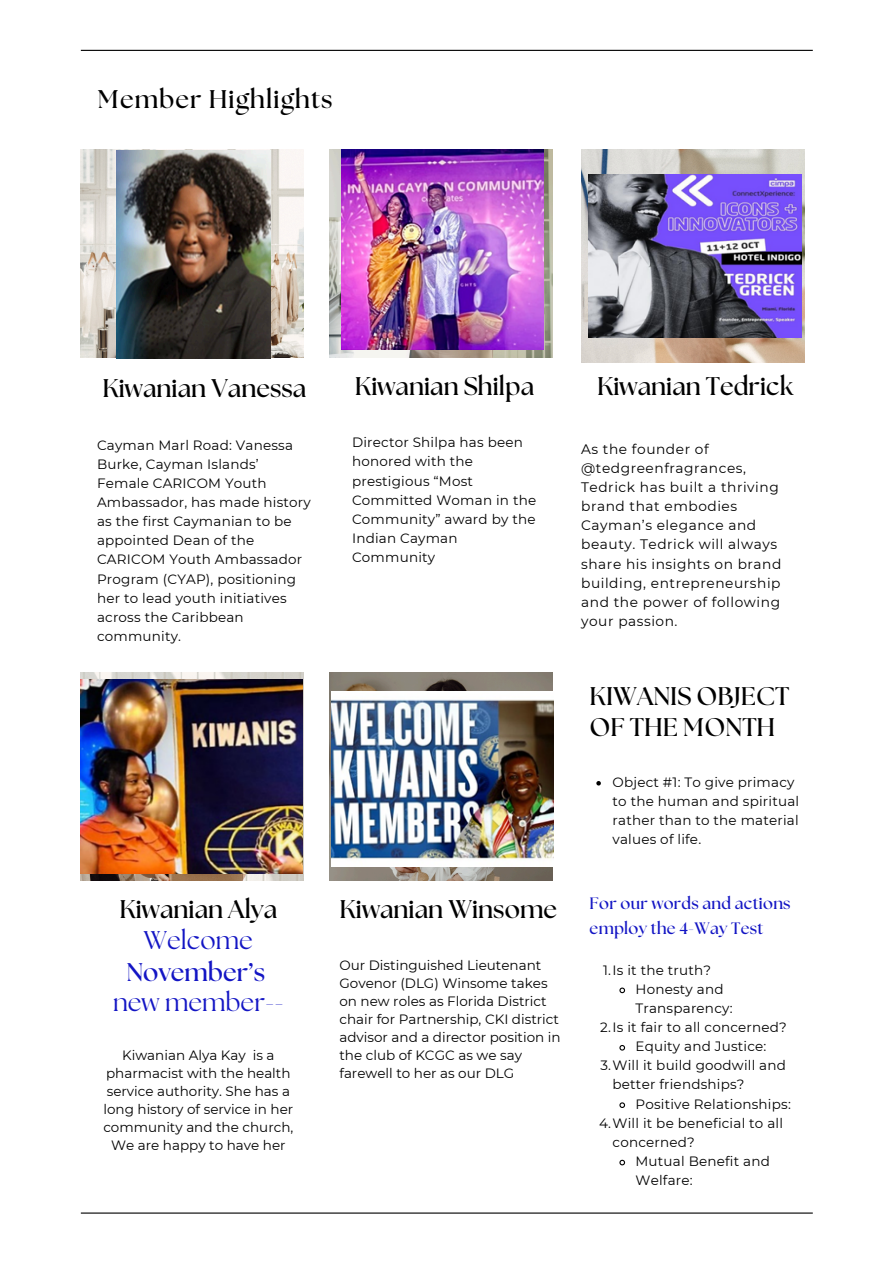
<style>
.page{position:relative;width:894px;height:1264px;background:#fff}
.page>*{position:absolute;margin:0;border:0;box-sizing:border-box;transform-origin:0 0}
.t1{font:700 25.5px/31.5px "The Seasons";color:#000}
.t2{font:700 25.5px/31.5px "The Seasons";color:#1315c4;text-align:center}
.t3{font:700 25.5px "The Seasons";letter-spacing:.04em;color:#000}
.t4{font:25.5px "The Seasons";color:#1315c4}
.t5{font:700 16.5px/24.8px "The Seasons";letter-spacing:.015em;color:#1315c4}
.t6{font:13.8px/19.2px "Montserrat";letter-spacing:.04em;color:#000}
.t7{font:13.5px/19.2px "Montserrat";letter-spacing:.015em;color:#000}
.s1{font-weight:400}
</style>
<div class="page">
<hr style="left:81px;top:50px;width:731px;height:1px;background:#000">
<hr style="left:81px;top:1212px;width:731px;height:1px;background:#000">
<svg style="left:596px;top:781px;width:4px;height:4px"></svg>
<svg style="left:619px;top:987px;width:6px;height:7px"></svg>
<svg style="left:619px;top:1045px;width:6px;height:6px"></svg>
<svg style="left:619px;top:1102px;width:6px;height:6px"></svg>
<svg style="left:619px;top:1159px;width:6px;height:7px"></svg>
<img style="left:81px;top:149px;width:223px;height:209px">
<img style="left:81px;top:672px;width:223px;height:208px">
<img style="left:329px;top:149px;width:223px;height:209px">
<img style="left:581px;top:149px;width:222px;height:213px">
<img style="left:329px;top:672px;width:223px;height:208px">
<img style="left:116px;top:150px;width:154px;height:208px">
<img style="left:342px;top:149px;width:201px;height:201px">
<img style="left:588px;top:174px;width:213px;height:163px">
<img style="left:331px;top:691px;width:223px;height:175px">
<img style="left:81px;top:680px;width:221px;height:193px">
<p class="t3" style="left:98px;top:87px;width:236px">Member Highlights</p>
<h1 class="t1" style="left:102px;top:374px;width:205px">Kiwanian Vanessa</h1>
<p class="t7" style="left:97px;top:435px;width:215px">Cayman Marl Road: Vanessa<br>Burke, Cayman Islands’<br>Female CARICOM Youth<br>Ambassador, has made history as the first Caymanian to be appointed Dean of the<br>CARICOM Youth Ambassador<br>Program (CYAP), positioning her to lead youth initiatives across the Caribbean community.</p>
<p class="t1" style="left:119px;top:894px;width:159px">Kiwanian Alya</p>
<p class="t2" style="left:126px;top:925px;width:140px"><span class="s1">Welcome<br></span>November’s</p>
<p class="t4" style="left:113px;top:990px;width:172px">new member--</p>
<p class="t7" style="left:103px;top:1045px;width:191px;line-height:18px;text-align:center">Kiwanian Alya Kay is a pharmacist with the health service authority. She has a long history of service in her community and the church,<br>We are happy to have her</p>
<p class="t1" style="left:355px;top:371px;width:181px">Kiwanian Shilpa</p>
<p class="t7" style="left:352px;top:433px;width:186px">Director Shilpa has been honored with the prestigious “Most<br>Committed Woman in the<br>Community” award by the<br>Indian Cayman<br>Community</p>
<p class="t1" style="left:597px;top:371px;width:198px">Kiwanian Tedrick</p>
<p class="t6" style="left:581px;top:439px;width:202px">As the founder of @tedgreenfragrances,<br>Tedrick has built a thriving brand that embodies<br>Cayman’s elegance and beauty. Tedrick will always share his insights on brand building, entrepreneurship and the power of following your passion.</p>
<p class="t1" style="left:339px;top:894px;width:219px">Kiwanian Winsome</p>
<p class="t7" style="left:339px;top:955px;width:223px;line-height:18px">Our Distinguished Lieutenant<br>Govenor (DLG) Winsome takes on new roles as Florida District chair for Partnership, CKI district advisor and a director position in the club of KCGC as we say farewell to her as our DLG</p>
<p class="t1" style="left:589px;top:681px;width:201px">KIWANIS OBJECT<br>OF THE MONTH</p>
<p class="t7" style="left:612px;top:772px;width:188px">Object #1: To give primacy to the human and spiritual rather than to the material values of life.</p>
<p class="t5" style="left:589px;top:892px;width:202px">For our words and actions employ the 4-Way Test</p>
<p class="t7" style="left:603px;top:960px;width:109px">1.Is it the truth?</p>
<p class="t7" style="left:635px;top:979px;width:98px">Honesty and<br>Transparency:</p>
<p class="t7" style="left:600px;top:1017px;width:188px">2.Is it fair to all concerned?</p>
<p class="t7" style="left:635px;top:1036px;width:132px">Equity and Justice:</p>
<p class="t7" style="left:612px;top:1055px;width:175px;text-indent:-12px">3.Will it build goodwill and better friendships?</p>
<p class="t7" style="left:635px;top:1094px;width:157px">Positive Relationships:</p>
<p class="t7" style="left:612px;top:1113px;width:172px;text-indent:-14px">4.Will it be beneficial to all concerned?</p>
<p class="t7" style="left:635px;top:1151px;width:136px">Mutual Benefit and<br>Welfare:</p>
</div>
